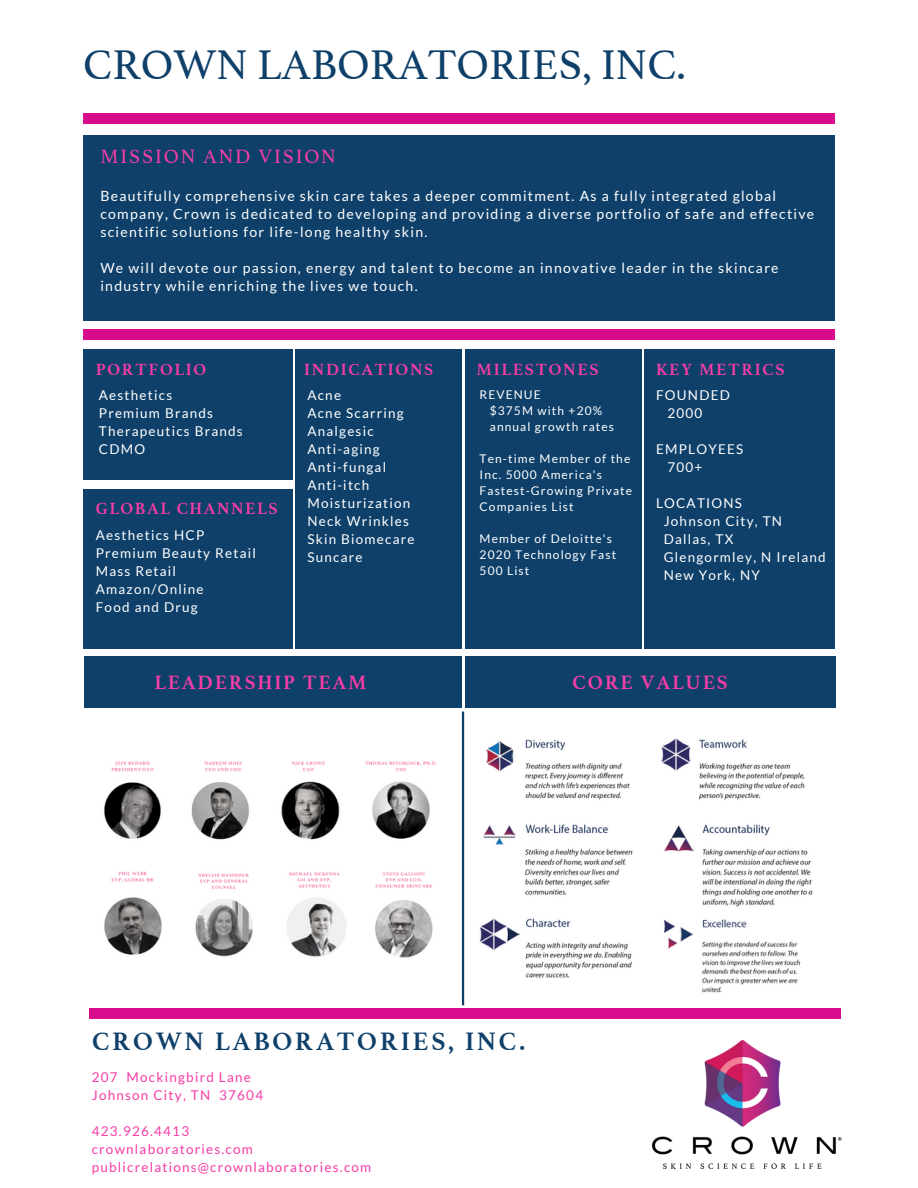
<style>
.page{position:relative;width:918px;height:1188px;background:#fff}
.page>*{position:absolute;margin:0;border:0;box-sizing:border-box;transform-origin:0 0}
.t1{font:43.65px "Athelas";color:#0e406a}
.t2{font:700 26.55px "Athelas";letter-spacing:.1em;color:#0e406a}
.t3{font:700 20.25px "Athelas";letter-spacing:.09em;color:#f73da6}
.t4{font:20.25px "Athelas";letter-spacing:.09em;color:#f73da6}
.t5{font:700 17.1px "Athelas";letter-spacing:.1em;color:#f73da6}
.t6{font:14.1px/18px "Lato";letter-spacing:.09em;color:#fff}
.t7{font:13.5px/18px "Lato";letter-spacing:.09em;color:#fff}
.t8{font:13.5px "Lato";letter-spacing:.09em;color:#f73da6}
.t9{font:12px/16px "Lato";letter-spacing:.09em;color:#fff}
</style>
<div class="page">
<div style="left:83px;top:135px;width:752px;height:186px;background:#0e406a"></div>
<div style="left:83px;top:113px;width:752px;height:10px;background:#d80b8c"></div>
<div style="left:84px;top:330px;width:751px;height:10px;background:#d80b8c"></div>
<div style="left:83px;top:349px;width:210px;height:131px;background:#0e406a"></div>
<div style="left:296px;top:349px;width:166px;height:300px;background:#0e406a"></div>
<div style="left:84px;top:489px;width:209px;height:160px;background:#0e406a"></div>
<div style="left:465px;top:349px;width:177px;height:300px;background:#0e406a"></div>
<div style="left:645px;top:349px;width:190px;height:300px;background:#0e406a"></div>
<div style="left:84px;top:656px;width:378px;height:52px;background:#0e406a"></div>
<div style="left:89px;top:1009px;width:752px;height:10px;background:#d80b8c"></div>
<img style="left:652px;top:1041px;width:189px;height:128px">
<img style="left:104px;top:761px;width:333px;height:197px">
<div style="left:465px;top:656px;width:370px;height:52px;background:#0e406a"></div>
<img style="left:486px;top:738px;width:319px;height:62px">
<img style="left:483px;top:824px;width:330px;height:83px">
<img style="left:479px;top:918px;width:153px;height:60px">
<img style="left:663px;top:919px;width:138px;height:74px">
<hr style="left:462px;top:712px;width:2px;height:293px;background:#0e406a">
<p class="t1" style="left:83px;top:40px;width:604px">CROWN LABORATORIES, INC.</p>
<p class="t4" style="left:100px;top:145px;width:237px">MISSION AND VISION</p>
<h5 class="t6" style="left:100px;top:187px;width:715px">Beautifully comprehensive skin care takes a deeper commitment. As a fully integrated global company, Crown is dedicated to developing and providing a diverse portfolio of safe and effective scientific solutions for life-long healthy skin.</h5>
<p class="t6" style="left:100px;top:259px;width:680px">We will devote our passion, energy and talent to become an innovative leader in the skincare industry while enriching the lives we touch.</p>
<p class="t5" style="left:96px;top:360px;width:112px">PORTFOLIO</p>
<p class="t7" style="left:99px;top:386px;width:75px">Aesthetics</p>
<p class="t7" style="left:99px;top:404px;width:116px">Premium Brands</p>
<p class="t7" style="left:99px;top:422px;width:145px">Therapeutics Brands</p>
<h5 class="t7" style="left:99px;top:440px;width:48px">CDMO</h5>
<p class="t5" style="left:96px;top:499px;width:183px">GLOBAL CHANNELS</p>
<p class="t7" style="left:96px;top:526px;width:110px">Aesthetics HCP</p>
<p class="t7" style="left:96px;top:544px;width:162px">Premium Beauty Retail</p>
<h5 class="t7" style="left:96px;top:562px;width:82px">Mass Retail</h5>
<h5 class="t7" style="left:96px;top:580px;width:109px">Amazon/Online</h5>
<p class="t7" style="left:96px;top:598px;width:103px">Food and Drug</p>
<p class="t5" style="left:304px;top:360px;width:130px">INDICATIONS</p>
<p class="t7" style="left:307px;top:386px;width:35px">Acne</p>
<p class="t7" style="left:307px;top:404px;width:98px">Acne Scarring</p>
<p class="t7" style="left:307px;top:422px;width:68px">Analgesic</p>
<p class="t7" style="left:307px;top:440px;width:74px">Anti-aging</p>
<h6 class="t7" style="left:307px;top:458px;width:80px">Anti-fungal</h6>
<h6 class="t7" style="left:307px;top:476px;width:63px">Anti-itch</h6>
<p class="t7" style="left:307px;top:494px;width:105px">Moisturization</p>
<p class="t7" style="left:307px;top:512px;width:103px">Neck Wrinkles</p>
<p class="t7" style="left:307px;top:530px;width:109px">Skin Biomecare</p>
<p class="t7" style="left:307px;top:548px;width:57px">Suncare</p>
<h5 class="t5" style="left:477px;top:360px;width:124px">MILESTONES</h5>
<p class="t5" style="left:656px;top:360px;width:130px">KEY METRICS</p>
<h3 class="t9" style="left:480px;top:386px;width:63px">REVENUE</h3>
<h3 class="t9" style="left:490px;top:402px;width:114px">$375M with +20%</h3>
<p class="t9" style="left:490px;top:418px;width:126px">annual growth rates</p>
<p class="t9" style="left:480px;top:450px;width:154px">Ten-time Member of the<br>Inc. 5000 America's<br>Fastest-Growing Private<br>Companies List</p>
<p class="t9" style="left:480px;top:530px;width:138px">Member of Deloitte's<br>2020 Technology Fast<br>500 List</p>
<p class="t7" style="left:668px;top:386px;width:64px;text-indent:-11px">FOUNDED<br>2000</p>
<p class="t7" style="left:668px;top:440px;width:77px;text-indent:-11px">EMPLOYEES<br>700+</p>
<h2 class="t7" style="left:656px;top:494px;width:88px">LOCATIONS</h2>
<p class="t7" style="left:664px;top:512px;width:120px">Johnson City, TN</p>
<p class="t7" style="left:664px;top:530px;width:71px">Dallas, TX</p>
<p class="t7" style="left:664px;top:548px;width:164px">Glengormley, N Ireland</p>
<p class="t7" style="left:664px;top:566px;width:98px">New York, NY</p>
<p class="t3" style="left:154px;top:671px;width:214px">LEADERSHIP TEAM</p>
<p class="t3" style="left:573px;top:671px;width:156px">CORE VALUES</p>
<p class="t2" style="left:92px;top:1027px;width:435px">CROWN LABORATORIES, INC.</p>
<p class="t8" style="left:92px;top:1069px;width:161px">207 Mockingbird Lane</p>
<p class="t8" style="left:92px;top:1087px;width:173px">Johnson City, TN 37604</p>
<p class="t8" style="left:92px;top:1123px;width:99px">423.926.4413</p>
<p class="t8" style="left:92px;top:1141px;width:163px">crownlaboratories.com</p>
<p class="t8" style="left:92px;top:1159px;width:281px">publicrelations@crownlaboratories.com</p>
</div>
